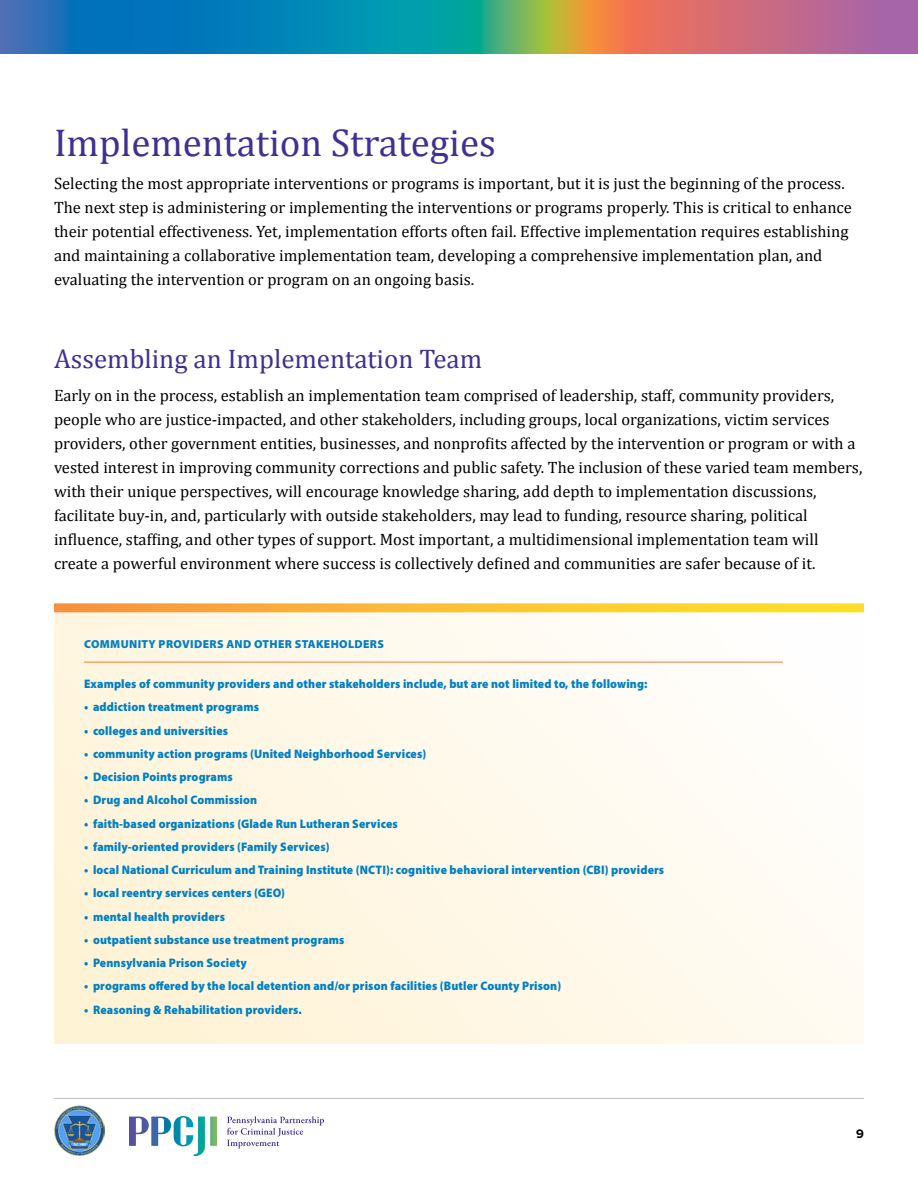
<style>
.page{position:relative;width:918px;height:1188px;background:#fff}
.page>*{position:absolute;margin:0;border:0;box-sizing:border-box;transform-origin:0 0}
.t1{font:39px "Cambria";color:#403092}
.t2{font:27px "Cambria";color:#403092}
.Body{font:16.5px/24px "Cambria";color:#000}
.t3{font:700 12.75px "Proxima Nova";color:#000}
.Margin-TXT{font:900 12.3px "Myriad Pro";letter-spacing:.01em;color:#0080c5;scale:.95 1}
.Margin-H1{font:900 11.7px "Myriad Pro";letter-spacing:.03em;color:#0080c5}
</style>
<div class="page">
<img style="left:0;top:0;width:918px;height:54px">
<div style="left:54px;top:610px;width:810px;height:434px;background:linear-gradient(to right,#fff4d9,#fffdf9)"></div>
<svg style="left:54px;top:603px;width:810px;height:9px"></svg>
<hr style="left:84px;top:662px;width:699px;height:1px;background:#f47b34">
<hr style="left:54px;top:1098px;width:810px;height:1px;background:#bcbec0">
<svg style="left:227px;top:1116px;width:97px;height:33px"></svg>
<img style="left:129px;top:1117px;width:42px;height:29px">
<img style="left:174px;top:1116px;width:43px;height:40px">
<img style="left:54px;top:1105px;width:50px;height:50px">
<h1 class="t1" style="left:54px;top:120px;width:443px">Implementation Strategies</h1>
<p class="Body" style="left:54px;top:172px;width:799px">Selecting the most appropriate interventions or programs is important, but it is just the beginning of the process.<br>The next step is administering or implementing the interventions or programs properly. This is critical to enhance their potential effectiveness. Yet, implementation efforts often fail. Effective implementation requires establishing and maintaining a collaborative implementation team, developing a comprehensive implementation plan, and evaluating the intervention or program on an ongoing basis.</p>
<h2 class="t2" style="left:54px;top:343px;width:430px">Assembling an Implementation Team</h2>
<p class="Body" style="left:54px;top:383px;width:810px">Early on in the process, establish an implementation team comprised of leadership, staff, community providers, people who are justice-impacted, and other stakeholders, including groups, local organizations, victim services providers, other government entities, businesses, and nonprofits affected by the intervention or program or with a vested interest in improving community corrections and public safety. The inclusion of these varied team members, with their unique perspectives, will encourage knowledge sharing, add depth to implementation discussions, facilitate buy-in, and, particularly with outside stakeholders, may lead to funding, resource sharing, political influence, staffing, and other types of support. Most important, a multidimensional implementation team will create a powerful environment where success is collectively defined and communities are safer because of it.</p>
<p class="Margin-H1" style="left:84px;top:638px;width:301px">COMMUNITY PROVIDERS AND OTHER STAKEHOLDERS</p>
<p class="Margin-TXT" style="left:84px;top:677px;width:595px">Examples of community providers and other stakeholders include, but are not limited to, the following:</p>
<p class="Margin-TXT" style="left:84px;top:700px;width:186px">• addiction treatment programs</p>
<p class="Margin-TXT" style="left:84px;top:723px;width:153px">• colleges and universities</p>
<p class="Margin-TXT" style="left:84px;top:747px;width:362px">• community action programs (United Neighborhood Services)</p>
<p class="Margin-TXT" style="left:84px;top:770px;width:158px">• Decision Points programs</p>
<p class="Margin-TXT" style="left:84px;top:793px;width:184px">• Drug and Alcohol Commission</p>
<p class="Margin-TXT" style="left:84px;top:816px;width:332px">• faith-based organizations (Glade Run Lutheran Services</p>
<p class="Margin-TXT" style="left:84px;top:840px;width:260px">• family-oriented providers (Family Services)</p>
<p class="Margin-TXT" style="left:84px;top:863px;width:612px">• local National Curriculum and Training Institute (NCTI): cognitive behavioral intervention (CBI) providers</p>
<p class="Margin-TXT" style="left:84px;top:886px;width:213px">• local reentry services centers (GEO)</p>
<p class="Margin-TXT" style="left:84px;top:909px;width:150px">• mental health providers</p>
<p class="Margin-TXT" style="left:84px;top:933px;width:276px">• outpatient substance use treatment programs</p>
<p class="Margin-TXT" style="left:84px;top:956px;width:173px">• Pennsylvania Prison Society</p>
<p class="Margin-TXT" style="left:84px;top:979px;width:504px">• programs offered by the local detention and/or prison facilities (Butler County Prison)</p>
<p class="Margin-TXT" style="left:84px;top:1002px;width:231px">• Reasoning &amp; Rehabilitation providers.</p>
<p class="t3" style="left:856px;top:1127px;width:9px">9</p>
</div>
